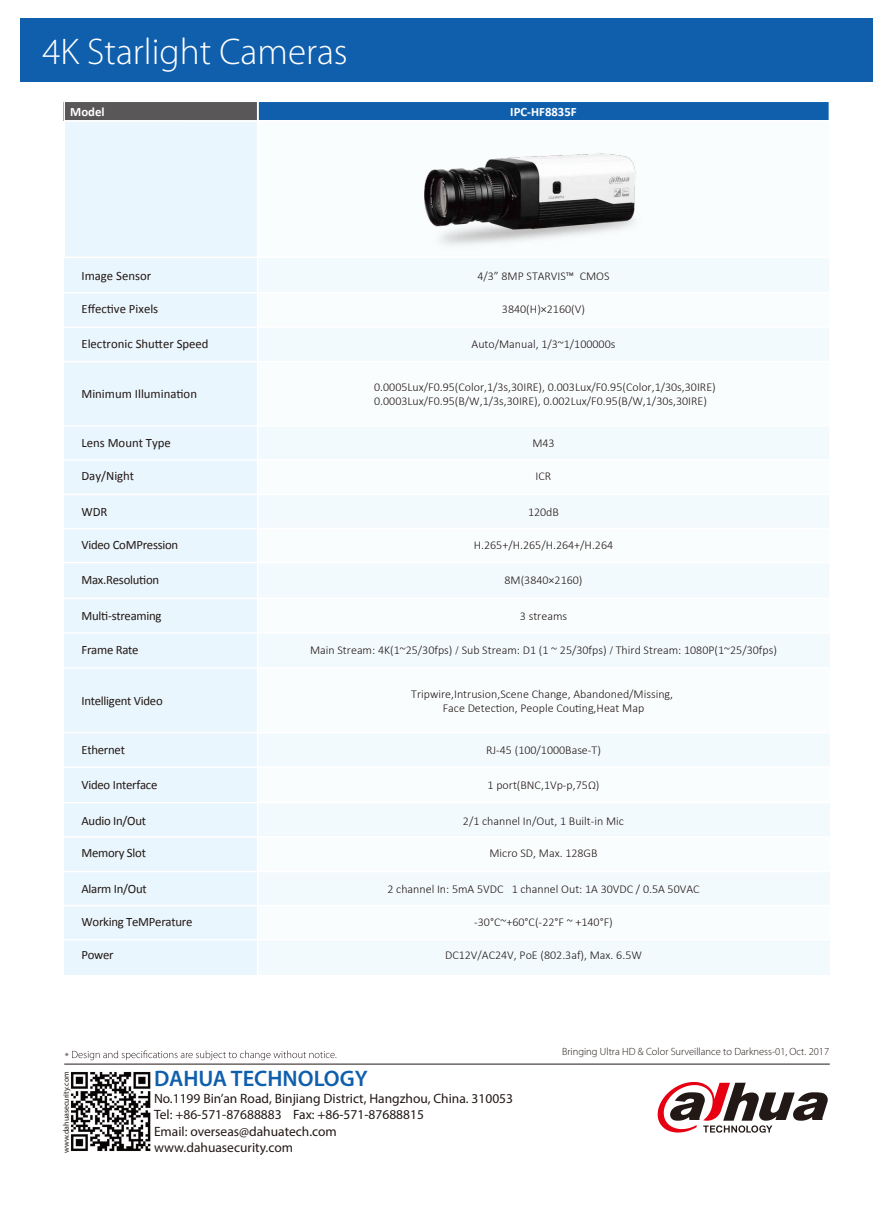
<style>
.page{position:relative;width:893px;height:1212px;background:#fff}
.page>*{position:absolute;margin:0;border:0;box-sizing:border-box;transform-origin:0 0}
.t1{font:300 37.2px "Myriad Pro";color:#fff}
.t2{font:600 22.5px "Myriad Pro";color:#0f5fad}
.t3{font:13.5px/16.5px "Myriad Pro";color:#221815}
.t4{font:12.75px "Calibri";letter-spacing:-.02em;color:#221815}
.t5{font:12.75px "Calibri";color:#221815}
.t6{font:700 12.75px "Calibri";color:#fff}
.t7{font:300 12px/14.4px "Calibri";color:#221815}
.t8{font:300 10.5px "Myriad Pro";color:#221815}
.t9{font:7.95px "Myriad Pro";color:#221815}
.s1{font-family:"Adobe Song Std"}
</style>
<div class="page">
<div style="left:20px;top:18px;width:852px;height:64px;background:#0f5fad"></div>
<div style="left:223px;top:906px;width:607px;height:34px;background:#fafdfe"></div>
<div style="left:225px;top:872px;width:605px;height:33px;background:#f3fafe"></div>
<div style="left:223px;top:258px;width:607px;height:35px;background:#f3fafe"></div>
<div style="left:224px;top:293px;width:606px;height:33px;background:#fafdfe"></div>
<div style="left:224px;top:327px;width:606px;height:35px;background:#f3fafe"></div>
<div style="left:224px;top:494px;width:606px;height:34px;background:#f3fafe"></div>
<div style="left:225px;top:564px;width:605px;height:35px;background:#f3fafe"></div>
<div style="left:225px;top:633px;width:605px;height:35px;background:#f3fafe"></div>
<div style="left:225px;top:732px;width:605px;height:35px;background:#f3fafe"></div>
<div style="left:225px;top:802px;width:605px;height:34px;background:#f3fafe"></div>
<div style="left:224px;top:362px;width:606px;height:63px;background:#fafdfe"></div>
<div style="left:225px;top:529px;width:605px;height:33px;background:#fafdfe"></div>
<div style="left:224px;top:599px;width:605px;height:34px;background:#fafdfe"></div>
<div style="left:223px;top:668px;width:607px;height:64px;background:#fafdfe"></div>
<div style="left:223px;top:766px;width:607px;height:35px;background:#fafdfe"></div>
<div style="left:224px;top:460px;width:606px;height:34px;background:#fafdfe"></div>
<div style="left:224px;top:426px;width:606px;height:34px;background:#f3fafe"></div>
<div style="left:225px;top:940px;width:605px;height:34px;background:#f3fafe"></div>
<div style="left:223px;top:838px;width:607px;height:33px;background:#fafdfe"></div>
<div style="left:65px;top:102px;width:193px;height:872px;background:#eaf6fd"></div>
<div style="left:63px;top:120px;width:197px;height:138px;border:2px solid #fff"></div>
<svg style="left:658px;top:1082px;width:170px;height:50px"></svg>
<hr style="left:64px;top:1064px;width:766px;height:1px;background:#221815">
<svg style="left:72px;top:1050px;width:264px;height:10px"></svg>
<img style="left:70px;top:1071px;width:81px;height:81px">
<div style="left:258px;top:101px;width:571px;height:20px;background:#0f5fad"></div>
<div style="left:184px;top:101px;width:646px;height:21px;border:2px solid #fff"></div>
<div style="left:259px;top:121px;width:571px;height:136px;background:#fafdfe"></div>
<div style="left:258px;top:120px;width:607px;height:138px;border:2px solid #fff"></div>
<div style="left:63px;top:102px;width:195px;height:18px;background:#595757"></div>
<div style="left:63px;top:101px;width:196px;height:21px;border:2px solid #fff"></div>
<hr style="left:829px;top:96px;width:2px;height:529px;background:#fff">
<img style="left:416px;top:153px;width:224px;height:105px">
<hr style="left:58px;top:361px;width:776px;height:1px;background:#fff">
<hr style="left:48px;top:459px;width:786px;height:2px;background:#fff">
<hr style="left:56px;top:494px;width:778px;height:1px;background:#fff">
<hr style="left:55px;top:528px;width:780px;height:1px;background:#fff">
<hr style="left:58px;top:562px;width:777px;height:1px;background:#fff">
<hr style="left:53px;top:598px;width:780px;height:1px;background:#fff">
<hr style="left:53px;top:632px;width:781px;height:2px;background:#fff">
<hr style="left:53px;top:667px;width:781px;height:2px;background:#fff">
<hr style="left:53px;top:732px;width:781px;height:1px;background:#fff">
<hr style="left:53px;top:766px;width:780px;height:2px;background:#fff">
<hr style="left:53px;top:802px;width:781px;height:1px;background:#fff">
<hr style="left:53px;top:836px;width:781px;height:2px;background:#fff">
<hr style="left:53px;top:871px;width:781px;height:1px;background:#fff">
<hr style="left:53px;top:905px;width:781px;height:1px;background:#fff">
<hr style="left:53px;top:939px;width:781px;height:1px;background:#fff">
<hr style="left:257px;top:100px;width:1px;height:942px;background:#fff">
<hr style="left:58px;top:292px;width:776px;height:1px;background:#fff">
<hr style="left:56px;top:326px;width:778px;height:2px;background:#fff">
<hr style="left:48px;top:425px;width:786px;height:2px;background:#fff">
<h1 class="t1" style="left:42px;top:29px;width:307px">4K Starlight Cameras</h1>
<p class="t6" style="left:70px;top:104px;width:36px">Model</p>
<p class="t6" style="left:510px;top:104px;width:68px">IPC-HF8835F</p>
<p class="t5" style="left:81px;top:268px;width:71px">Image Sensor</p>
<p class="t5" style="left:81px;top:301px;width:78px">Effective Pixels</p>
<p class="t5" style="left:81px;top:336px;width:129px">Electronic Shutter Speed</p>
<p class="t5" style="left:81px;top:386px;width:117px">Minimum Illumination</p>
<p class="t7" style="left:477px;top:269px;width:134px">4/3” 8MP STARVIS™ CMOS</p>
<p class="t7" style="left:502px;top:302px;width:85px">3840(H)×2160(V)</p>
<p class="t7" style="left:472px;top:337px;width:145px">Auto/Manual, 1/3~1/100000s</p>
<p class="t7" style="left:374px;top:380px;width:343px">0.0005Lux/F0.95(Color,1/3s,30IRE), 0.003Lux/F0.95(Color,1/30s,30IRE)<br>0.0003Lux/F0.95(B/W,1/3s,30IRE), 0.002Lux/F0.95(B/W,1/30s,30IRE)</p>
<p class="t5" style="left:81px;top:435px;width:91px">Lens Mount Type</p>
<p class="t5" style="left:81px;top:468px;width:54px">Day/Night</p>
<p class="t4" style="left:81px;top:504px;width:28px">WDR</p>
<p class="t4" style="left:81px;top:537px;width:98px">Video CoMPression</p>
<p class="t4" style="left:81px;top:571px;width:79px">Max.Resolution</p>
<p class="t4" style="left:81px;top:608px;width:82px">Multi-streaming</p>
<p class="t7" style="left:520px;top:609px;width:49px">3 streams</p>
<p class="t7" style="left:532px;top:436px;width:24px">M43</p>
<p class="t7" style="left:536px;top:469px;width:17px">ICR</p>
<p class="t7" style="left:528px;top:505px;width:32px">120dB</p>
<p class="t7" style="left:474px;top:538px;width:141px">H.265+/H.265/H.264+/H.264</p>
<p class="t7" style="left:504px;top:572px;width:80px">8M(3840×2160)</p>
<p class="t4" style="left:81px;top:642px;width:59px">Frame Rate</p>
<p class="t7" style="left:310px;top:643px;width:468px">Main Stream: 4K(1~25/30fps) <span class="s1">/</span> Sub Stream: D1 (1 ~ 25/30fps) <span class="s1">/</span> Third Stream: 1080P(1~25/30fps)</p>
<p class="t7" style="left:411px;top:686px;width:263px;text-align:center">Tripwire,Intrusion,Scene Change, Abandoned/Missing,<br>Face Detection, People Couting,Heat Map</p>
<p class="t4" style="left:81px;top:692px;width:83px">Intelligent Video</p>
<p class="t4" style="left:81px;top:741px;width:45px">Ethernet</p>
<p class="t7" style="left:486px;top:742px;width:116px">RJ-45 (100/1000Base-T)</p>
<p class="t4" style="left:81px;top:777px;width:77px">Video Interface</p>
<p class="t7" style="left:488px;top:778px;width:113px">1 port(BNC,1Vp-p,75Ω)</p>
<p class="t4" style="left:81px;top:812px;width:66px">Audio In/Out</p>
<p class="t7" style="left:463px;top:813px;width:163px">2/1 channel In/Out, 1 Built-in Mic</p>
<p class="t4" style="left:81px;top:845px;width:66px">Memory Slot</p>
<p class="t7" style="left:489px;top:846px;width:110px">Micro SD, Max. 128GB</p>
<p class="t4" style="left:81px;top:881px;width:67px">Alarm In/Out</p>
<p class="t7" style="left:387px;top:882px;width:314px">2 channel In: 5mA 5VDC 1 channel Out: 1A 30VDC / 0.5A 50VAC</p>
<p class="t4" style="left:81px;top:913px;width:112px">Working TeMPerature</p>
<p class="t7" style="left:474px;top:914px;width:140px">-30°C~+60°C(-22°F ~ +140°F)</p>
<p class="t4" style="left:81px;top:947px;width:34px">Power</p>
<p class="t7" style="left:445px;top:948px;width:198px">DC12V/AC24V, PoE (802.3af), Max. 6.5W</p>
<p class="t8" style="left:65px;top:1050px;width:6px">*</p>
<p class="t9" style="left:61px;top:1153px;width:83px;rotate:-90deg">www.dahuasecurity.com</p>
<h2 class="t2" style="left:154px;top:1064px;width:215px">DAHUA TECHNOLOGY</h2>
<p class="t3" style="left:154px;top:1090px;width:361px">No.1199 Bin’an Road, Binjiang District, Hangzhou, China. 310053<br>Tel: +86-571-87688883 Fax: +86-571-87688815<br>Email: overseas@dahuatech.com<br>www.dahuasecurity.com</p>
<p class="t8" style="left:562px;top:1045px;width:269px">Bringing Ultra HD &amp; Color Surveillance to Darkness-01, Oct. 2017</p>
</div>
